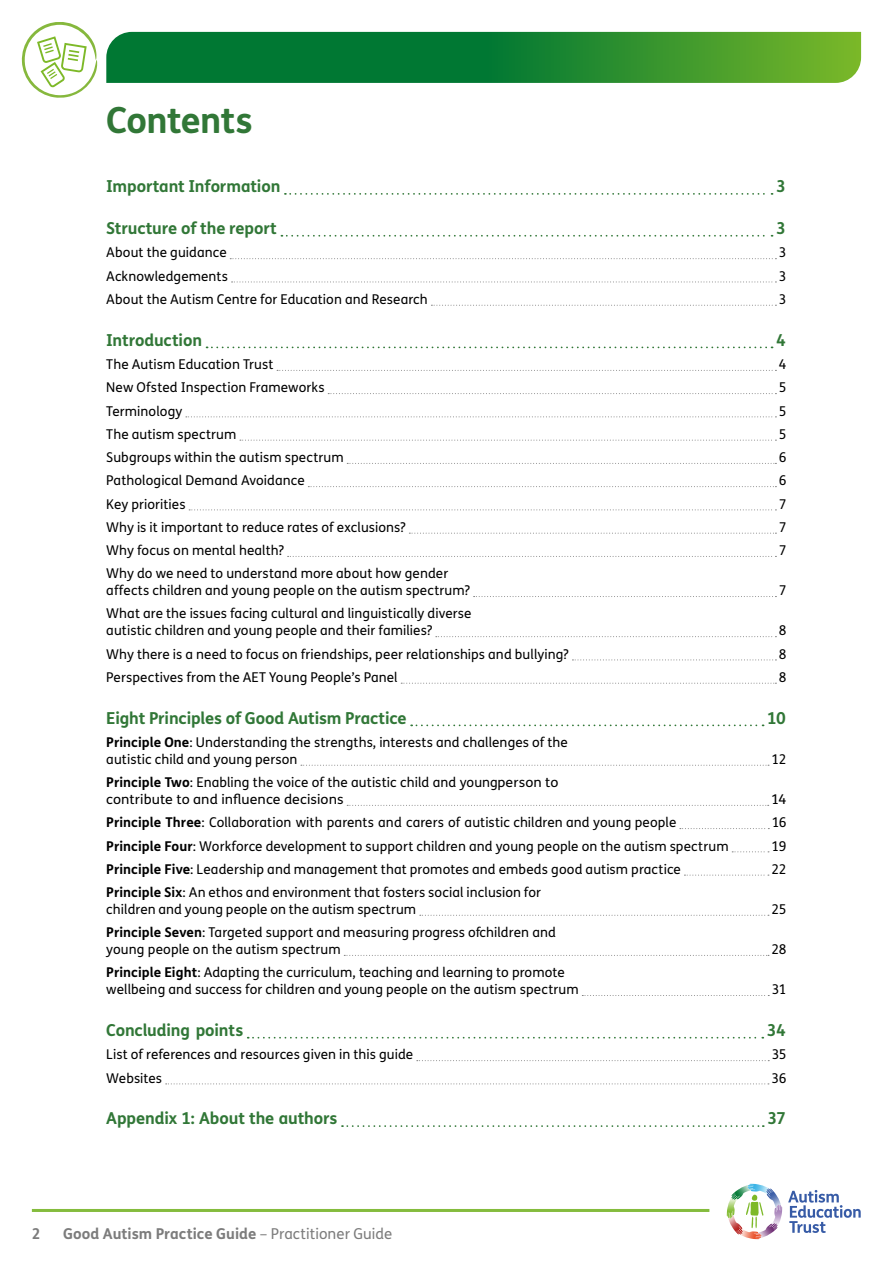
<style>
.page{position:relative;width:893px;height:1263px;background:#fff}
.page>*{position:absolute;margin:0;border:0;box-sizing:border-box;transform-origin:0 0}
.t1{font:700 36px "FS Me";letter-spacing:-.015em;color:#317737}
.t2{font:700 16.5px "FS Me";letter-spacing:-.01em;color:#317737}
.t3{font:700 15px "FS Me";color:#7c7c7c}
.t4{font:13.5px/16.8px "FS Me";letter-spacing:.005em;color:#000}
.t5{font:13.5px "FS Me";letter-spacing:.005em;color:#000;scale:1.05 1}
.s1{font-weight:700}
.s2{font-weight:400}
</style>
<div class="page">
<svg style="left:788px;top:1190px;width:73px;height:43px"></svg>
<svg style="left:727px;top:1184px;width:52px;height:55px"></svg>
<hr style="left:32px;top:1209px;width:677px;height:3px;background:#84bc3d">
<svg style="left:106px;top:32px;width:755px;height:51px;background:#208832"></svg>
<svg style="left:22px;top:22px;width:75px;height:76px"></svg>
<svg style="left:285px;top:193px;width:488px;height:2px"></svg>
<svg style="left:281px;top:235px;width:492px;height:2px"></svg>
<svg style="left:230px;top:258px;width:546px;height:1px"></svg>
<svg style="left:232px;top:281px;width:544px;height:1px"></svg>
<svg style="left:431px;top:305px;width:345px;height:1px"></svg>
<svg style="left:207px;top:346px;width:565px;height:2px"></svg>
<svg style="left:277px;top:370px;width:499px;height:1px"></svg>
<svg style="left:328px;top:393px;width:448px;height:1px"></svg>
<svg style="left:186px;top:416px;width:590px;height:1px"></svg>
<svg style="left:240px;top:440px;width:536px;height:1px"></svg>
<svg style="left:347px;top:463px;width:429px;height:1px"></svg>
<svg style="left:308px;top:486px;width:468px;height:1px"></svg>
<svg style="left:189px;top:509px;width:587px;height:1px"></svg>
<svg style="left:409px;top:533px;width:367px;height:1px"></svg>
<svg style="left:288px;top:556px;width:488px;height:1px"></svg>
<svg style="left:474px;top:596px;width:302px;height:1px"></svg>
<svg style="left:436px;top:636px;width:340px;height:1px"></svg>
<svg style="left:572px;top:659px;width:204px;height:1px"></svg>
<svg style="left:401px;top:683px;width:375px;height:1px"></svg>
<svg style="left:411px;top:724px;width:353px;height:2px"></svg>
<svg style="left:301px;top:765px;width:468px;height:1px"></svg>
<svg style="left:347px;top:805px;width:422px;height:1px"></svg>
<svg style="left:680px;top:828px;width:89px;height:1px"></svg>
<svg style="left:732px;top:851px;width:37px;height:1px"></svg>
<svg style="left:684px;top:875px;width:85px;height:1px"></svg>
<svg style="left:420px;top:915px;width:349px;height:1px"></svg>
<svg style="left:344px;top:955px;width:425px;height:1px"></svg>
<svg style="left:582px;top:995px;width:187px;height:1px"></svg>
<svg style="left:248px;top:1037px;width:515px;height:1px"></svg>
<svg style="left:417px;top:1060px;width:352px;height:1px"></svg>
<svg style="left:166px;top:1083px;width:603px;height:1px"></svg>
<svg style="left:342px;top:1125px;width:422px;height:2px"></svg>
<h1 class="t1" style="left:106px;top:93px;width:148px">Contents</h1>
<p class="t2" style="left:106px;top:174px;width:176px">Important Information</p>
<p class="t2" style="left:776px;top:174px;width:11px">3</p>
<p class="t2" style="left:106px;top:215px;width:172px">Structure of the report</p>
<p class="t2" style="left:776px;top:215px;width:11px">3</p>
<p class="t4" style="left:106px;top:244px;width:122px">About the guidance</p>
<p class="t4" style="left:779px;top:244px;width:9px">3</p>
<p class="t4" style="left:106px;top:267px;width:123px">Acknowledgements</p>
<p class="t4" style="left:779px;top:267px;width:9px">3</p>
<p class="t4" style="left:106px;top:290px;width:323px">About the Autism Centre for Education and Research</p>
<p class="t4" style="left:779px;top:290px;width:9px">3</p>
<p class="t2" style="left:106px;top:327px;width:97px">Introduction</p>
<p class="t2" style="left:776px;top:327px;width:11px">4</p>
<p class="t4" style="left:106px;top:356px;width:169px">The Autism Education Trust</p>
<p class="t4" style="left:779px;top:356px;width:9px">4</p>
<p class="t4" style="left:106px;top:379px;width:220px">New Ofsted Inspection Frameworks</p>
<p class="t4" style="left:779px;top:379px;width:9px">5</p>
<p class="t4" style="left:106px;top:402px;width:78px">Terminology</p>
<p class="t4" style="left:779px;top:402px;width:9px">5</p>
<p class="t4" style="left:106px;top:425px;width:132px">The autism spectrum</p>
<p class="t4" style="left:779px;top:425px;width:9px">5</p>
<p class="t4" style="left:106px;top:449px;width:239px">Subgroups within the autism spectrum</p>
<p class="t4" style="left:779px;top:449px;width:9px">6</p>
<p class="t4" style="left:106px;top:472px;width:200px">Pathological Demand Avoidance</p>
<p class="t4" style="left:779px;top:472px;width:9px">6</p>
<p class="t4" style="left:106px;top:495px;width:81px">Key priorities</p>
<p class="t4" style="left:779px;top:495px;width:9px">7</p>
<p class="t4" style="left:106px;top:518px;width:301px">Why is it important to reduce rates of exclusions?</p>
<p class="t4" style="left:779px;top:518px;width:9px">7</p>
<p class="t4" style="left:106px;top:542px;width:179px">Why focus on mental health?</p>
<p class="t4" style="left:779px;top:542px;width:9px">7</p>
<p class="t4" style="left:106px;top:565px;width:365px">Why do we need to understand more about how gender affects children and young people on the autism spectrum?</p>
<p class="t4" style="left:779px;top:582px;width:9px">7</p>
<p class="t4" style="left:106px;top:605px;width:367px">What are the issues facing cultural and linguistically diverse autistic children and young people and their families?</p>
<p class="t4" style="left:779px;top:622px;width:9px">8</p>
<p class="t4" style="left:106px;top:645px;width:464px">Why there is a need to focus on friendships, peer relationships and bullying?</p>
<p class="t4" style="left:779px;top:645px;width:9px">8</p>
<p class="t4" style="left:106px;top:668px;width:293px">Perspectives from the AET Young People’s Panel</p>
<p class="t4" style="left:779px;top:668px;width:9px">8</p>
<p class="t2" style="left:106px;top:705px;width:302px">Eight Principles of Good Autism Practice</p>
<p class="t2" style="left:767px;top:705px;width:20px">10</p>
<p class="t4" style="left:106px;top:734px;width:463px"><span class="s1">Principle One</span>: Understanding the strengths, interests and challenges of the autistic child and young person</p>
<p class="t4" style="left:772px;top:750px;width:17px">12</p>
<p class="t4" style="left:106px;top:774px;width:454px"><span class="s1">Principle Two</span>: Enabling the voice of the autistic child and young person to contribute to and influence decisions</p>
<p class="t5" style="left:771px;top:790px;width:16px">14</p>
<p class="t4" style="left:106px;top:814px;width:572px"><span class="s1">Principle Three</span>: Collaboration with parents and carers of autistic children and young people</p>
<p class="t4" style="left:772px;top:814px;width:16px">16</p>
<p class="t4" style="left:106px;top:837px;width:624px"><span class="s1">Principle Four</span>: Workforce development to support children and young people on the autism spectrum</p>
<p class="t4" style="left:772px;top:837px;width:17px">19</p>
<p class="t4" style="left:106px;top:860px;width:576px"><span class="s1">Principle Five</span>: Leadership and management that promotes and embeds good autism practice</p>
<p class="t4" style="left:771px;top:860px;width:17px">22</p>
<p class="t4" style="left:106px;top:883px;width:436px"><span class="s1">Principle Six</span>: An ethos and environment that fosters social inclusion for children and young people on the autism spectrum</p>
<p class="t4" style="left:771px;top:900px;width:17px">25</p>
<p class="t4" style="left:106px;top:924px;width:451px"><span class="s1">Principle Seven</span>: Targeted support and measuring progress of children and young people on the autism spectrum</p>
<p class="t4" style="left:106px;top:964px;width:474px"><span class="s1">Principle Eight</span>: Adapting the curriculum, teaching and learning to promote wellbeing and success for children and young people on the autism spectrum</p>
<p class="t4" style="left:771px;top:940px;width:17px">28</p>
<p class="t4" style="left:772px;top:981px;width:16px">31</p>
<p class="t2" style="left:106px;top:1017px;width:138px">Concluding points</p>
<p class="t2" style="left:767px;top:1017px;width:20px">34</p>
<p class="t4" style="left:106px;top:1046px;width:308px">List of references and resources given in this guide</p>
<p class="t4" style="left:772px;top:1046px;width:16px">35</p>
<p class="t4" style="left:106px;top:1069px;width:57px">Websites</p>
<p class="t4" style="left:771px;top:1069px;width:17px">36</p>
<p class="t2" style="left:106px;top:1106px;width:233px">Appendix 1: About the authors</p>
<p class="t2" style="left:767px;top:1106px;width:20px">37</p>
<p class="t3" style="left:32px;top:1222px;width:10px">2</p>
<p class="t3" style="left:63px;top:1222px;width:331px">Good Autism Practice Guide <span class="s2">– Practitioner Guide</span></p>
</div>
